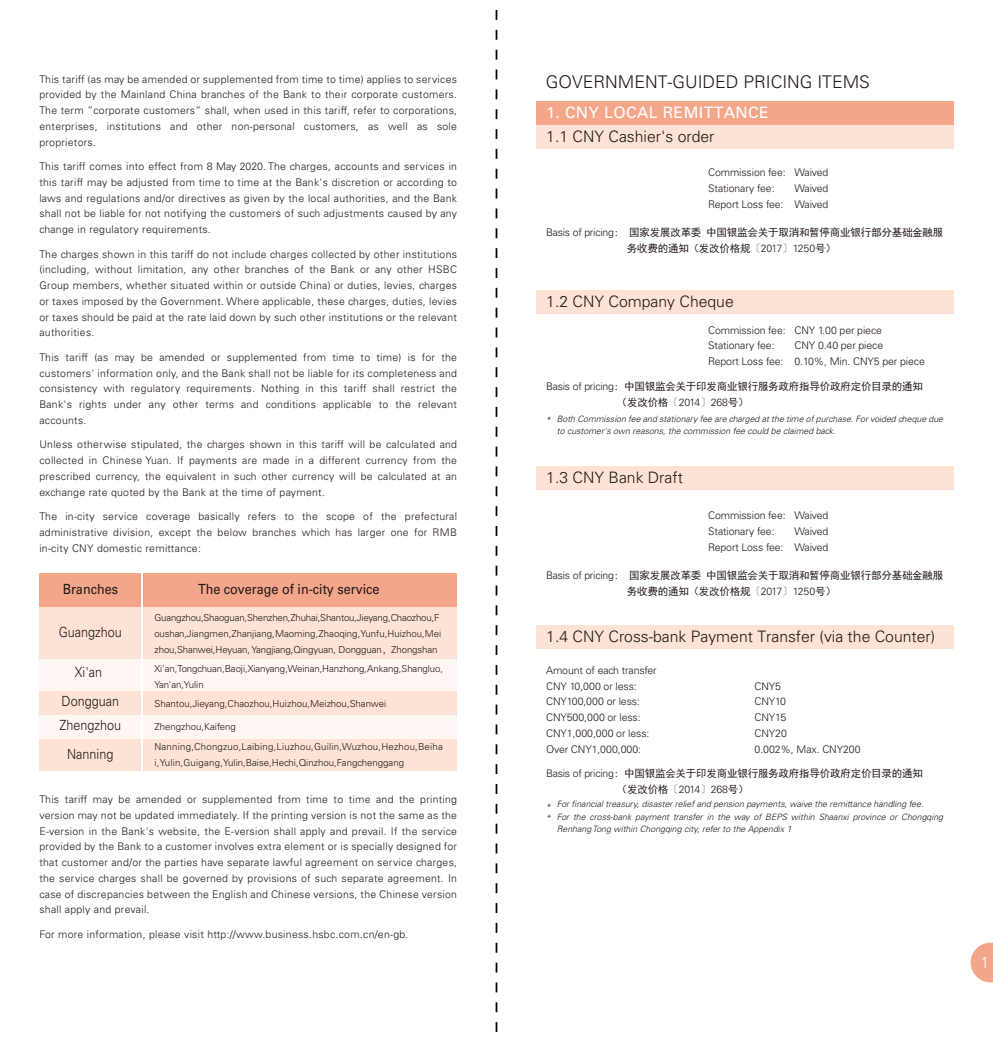
<style>
.page{position:relative;width:993px;height:1042px;background:#fff}
.page>*{position:absolute;margin:0;border:0;box-sizing:border-box;transform-origin:0 0}
.t1{font:300 17.5px "Univers LT Std";color:#221815}
.t2{font:300 15.75px "Univers LT Std";color:#221815}
.t3{font:15.75px "Univers LT Std";letter-spacing:.025em;color:#fff}
.t4{font:300 15.75px "Univers LT Std";color:#fff;scale:.95 1}
.t5{font:300 14px/28.9px "Univers LT Std";color:#221815;text-align:center;scale:.9 1}
.t6{font:14px "Univers LT Std";color:#221815;scale:.9 1}
.t7{font:300 10.5px/15.8px "Univers LT Std";letter-spacing:.025em;color:#221815;text-align:justify}
.t8{font:300 10.5px/15.8px "Univers LT Std";letter-spacing:-.01em;color:#221815}
.t9{font:10.5px/15.8px "Sim Hei";letter-spacing:-.02em;color:#221815}
.t10{font:300 9.62px/15.8px "Univers LT Std";color:#221815}
.t11{font:300 9.62px/20.1px "Univers LT Std";letter-spacing:.02em;color:#221815}
.t12{font:italic 300 8.75px/12.2px "Univers LT Std";color:#221815}
.s1{font-family:"Adobe Song Std"}
.s2{font-family:"Univers LT Std";font-weight:300}
.s3{font-family:"Adobe Song Std";font-weight:300}
</style>
<div class="page">
<div style="left:536px;top:125px;width:416px;height:23px;background:#fce3d6"></div>
<div style="left:536px;top:290px;width:416px;height:24px;background:#fce3d6"></div>
<div style="left:536px;top:466px;width:416px;height:24px;background:#fce3d6"></div>
<div style="left:536px;top:625px;width:416px;height:23px;background:#fce3d6"></div>
<div style="left:536px;top:101px;width:416px;height:24px;background:#f4a68b"></div>
<div style="left:143px;top:573px;width:314px;height:34px;background:#f4a68b"></div>
<div style="left:39px;top:573px;width:102px;height:34px;background:#f4a68b"></div>
<div style="left:39px;top:607px;width:102px;height:52px;background:#fce3d6"></div>
<div style="left:39px;top:659px;width:102px;height:33px;background:#fef7f3"></div>
<div style="left:39px;top:738px;width:102px;height:33px;background:#fce3d6"></div>
<div style="left:39px;top:691px;width:102px;height:24px;background:#fce3d6"></div>
<div style="left:39px;top:715px;width:102px;height:23px;background:#fef7f3"></div>
<div style="left:143px;top:607px;width:314px;height:52px;background:#fce3d6"></div>
<div style="left:143px;top:659px;width:314px;height:33px;background:#fef7f3"></div>
<div style="left:143px;top:738px;width:314px;height:33px;background:#fce3d6"></div>
<div style="left:143px;top:691px;width:314px;height:24px;background:#fce3d6"></div>
<div style="left:143px;top:715px;width:314px;height:23px;background:#fef7f3"></div>
<svg style="left:970px;top:942px;width:22px;height:40px"></svg>
<svg style="left:495px;top:0;width:2px;height:1033px"></svg>
<p class="t7" style="left:39px;top:71px;width:419px">This tariff (as may be amended or supplemented from time to time) applies to services provided by the Mainland China branches of the Bank to their corporate customers.<br>The term ”corporate customers” shall, when used in this tariff, refer to corporations, enterprises, institutions and other non-personal customers, as well as sole proprietors.</p>
<p class="t7" style="left:39px;top:158px;width:419px">This tariff comes into effect from 8 May 2020. The charges, accounts and services in this tariff may be adjusted from time to time at the Bank's discretion or according to laws and regulations and/or directives as given by the local authorities, and the Bank shall not be liable for not notifying the customers of such adjustments caused by any change in regulatory requirements.</p>
<p class="t7" style="left:39px;top:246px;width:419px">The charges shown in this tariff do not include charges collected by other institutions (including, without limitation, any other branches of the Bank or any other HSBC Group members, whether situated within or outside China) or duties, levies, charges or taxes imposed by the Government. Where applicable, these charges, duties, levies or taxes should be paid at the rate laid down by such other institutions or the relevant authorities.</p>
<p class="t7" style="left:39px;top:349px;width:419px">This tariff (as may be amended or supplemented from time to time) is for the customers' information only, and the Bank shall not be liable for its completeness and consistency with regulatory requirements. Nothing in this tariff shall restrict the Bank's rights under any other terms and conditions applicable to the relevant accounts.</p>
<p class="t7" style="left:39px;top:437px;width:419px">Unless otherwise stipulated, the charges shown in this tariff will be calculated and collected in Chinese Yuan. If payments are made in a different currency from the prescribed currency, the equivalent in such other currency will be calculated at an exchange rate quoted by the Bank at the time of payment.</p>
<p class="t7" style="left:39px;top:508px;width:419px">The in-city service coverage basically refers to the scope of the prefectural administrative division, except the below branches which has larger one for RMB in-city CNY domestic remittance:</p>
<h3 class="t6" style="left:63px;top:580px;width:63px">Branches</h3>
<h3 class="t6" style="left:198px;top:580px;width:203px">The coverage of in-city service</h3>
<h3 class="t5" style="left:59px;top:617px;width:72px">Guangzhou</h3>
<h3 class="t5" style="left:62px;top:658px;width:65px">Xi'an<br>Dongguan</h3>
<h3 class="t5" style="left:59px;top:710px;width:70px;line-height:29.4px">Zhengzhou<br>Nanning</h3>
<p class="t10" style="left:154px;top:610px;width:288px">Guangzhou,Shaoguan,Shenzhen,Zhuhai,Shantou,Jieyang,Chaozhou,F oushan,Jiangmen,Zhanjiang,Maoming,Zhaoqing,Yunfu,Huizhou,Mei zhou,Shanwei,Heyuan, Yangjiang,Qingyuan, Dongguan<span class="s1">，</span>Zhongshan</p>
<p class="t10" style="left:154px;top:661px;width:290px">Xi'an,Tongchuan,Baoji,Xianyang,Weinan,Hanzhong,Ankang,Shangluo,<br>Yan'an,Yulin</p>
<p class="t10" style="left:154px;top:696px;width:233px">Shantou,Jieyang,Chaozhou,Huizhou,Meizhou,Shanwei</p>
<p class="t11" style="left:154px;top:716px;width:290px">Zhengzhou,Kaifeng<br>Nanning,Chongzuo,Laibing,Liuzhou,Guilin,Wuzhou,Hezhou,Beiha</p>
<p class="t10" style="left:154px;top:754px;width:251px">i,Yulin,Guigang,Yulin,Baise,Hechi,Qinzhou,Fangchenggang</p>
<p class="t7" style="left:39px;top:791px;width:419px">This tariff may be amended or supplemented from time to time and the printing version may not be updated immediately. If the printing version is not the same as the E-version in the Bank's website, the E-version shall apply and prevail. If the service provided by the Bank to a customer involves extra element or is specially designed for that customer and/or the parties have separate lawful agreement on service charges, the service charges shall be governed by provisions of such separate agreement. In case of discrepancies between the English and Chinese versions, the Chinese version shall apply and prevail.</p>
<p class="t7" style="left:39px;top:926px;width:370px">For more information, please visit http://www.business.hsbc.com.cn/en-gb<span class="s1">.</span></p>
<h1 class="t1" style="left:545px;top:72px;width:325px">GOVERNMENT-GUIDED PRICING ITEMS</h1>
<h2 class="t3" style="left:546px;top:104px;width:224px">1. CNY LOCAL REMITTANCE</h2>
<h2 class="t2" style="left:546px;top:127px;width:170px">1.1 CNY Cashier's order</h2>
<p class="t8" style="left:708px;top:165px;width:79px">Commission fee:<br>Stationary fee:<br>Report Loss fee:</p>
<p class="t7" style="left:794px;top:165px;width:35px">Waived Waived Waived</p>
<p class="t9" style="left:626px;top:225px;width:318px;text-indent:-81px"><span class="s2">Basis of pricing</span><span class="s3">：</span> 国家发展改革委 中国银监会关于取消和暂停商业银行部分基础金融服务收费的通知（发改价格规<span class="s3">〔</span><span class="s2">2017</span><span class="s3">〕</span><span class="s2">1250</span>号）</p>
<h2 class="t2" style="left:546px;top:292px;width:189px">1.2 CNY Company Cheque</h2>
<p class="t8" style="left:708px;top:322px;width:79px">Commission fee:<br>Stationary fee:<br>Report Loss fee:</p>
<p class="t8" style="left:794px;top:322px;width:132px">CNY 1.00 per piece<br>CNY 0.40 per piece<br>0.10%, Min. CNY5 per piece</p>
<p class="t9" style="left:616px;top:379px;width:307px;text-indent:-71px"><span class="s2">Basis of pricing</span><span class="s3">：</span>中国银监会关于印发商业银行服务政府指导价政府定价目录的通知（发改价格<span class="s3">〔</span><span class="s2">2014</span><span class="s3">〕</span><span class="s2">268</span>号）</p>
<p class="t12" style="left:556px;top:412px;width:387px">Both Commission fee and stationary fee are charged at the time of purchase. For voided cheque due to customer's own reasons, the commission fee could be claimed back.</p>
<p class="t12" style="left:545px;top:413px;width:6px">*</p>
<h2 class="t2" style="left:546px;top:468px;width:138px">1.3 CNY Bank Draft</h2>
<p class="t8" style="left:708px;top:507px;width:79px">Commission fee:<br>Stationary fee:<br>Report Loss fee:</p>
<p class="t7" style="left:794px;top:507px;width:35px">Waived Waived Waived</p>
<p class="t9" style="left:626px;top:567px;width:318px;text-indent:-81px"><span class="s2">Basis of pricing</span><span class="s3">：</span> 国家发展改革委 中国银监会关于取消和暂停商业银行部分基础金融服务收费的通知（发改价格规<span class="s3">〔</span><span class="s2">2017</span><span class="s3">〕</span><span class="s2">1250</span>号）</p>
<h2 class="t2" style="left:546px;top:627px;width:390px">1.4 CNY Cross-bank Payment Transfer (via the Counter)</h2>
<p class="t8" style="left:546px;top:662px;width:112px">Amount of each transfer<br>CNY 10,000 or less:<br>CNY100,000 or less:<br>CNY500,000 or less:<br>CNY1,000,000 or less:<br>Over CNY1,000,000:</p>
<p class="t8" style="left:754px;top:678px;width:107px">CNY5<br>CNY10<br>CNY15<br>CNY20<br>0.002%, Max. CNY200</p>
<p class="t9" style="left:616px;top:765px;width:307px;text-indent:-71px"><span class="s2">Basis of pricing</span><span class="s3">：</span>中国银监会关于印发商业银行服务政府指导价政府定价目录的通知（发改价格<span class="s3">〔</span><span class="s2">2014</span><span class="s3">〕</span><span class="s2">268</span>号）</p>
<p class="t12" style="left:556px;top:798px;width:387px">For financial treasury, disaster relief and pension payments, waive the remittance handling fee.<br>For the cross-bank payment transfer in the way of BEPS within Shaanxi province or Chongqing<br>Renhang Tong within Chongqing city, refer to the Appendix 1</p>
<p class="t12" style="left:545px;top:801px;width:6px;line-height:11.5px">* *</p>
<h2 class="t4" style="left:980px;top:952px;width:10px">1</h2>
</div>
